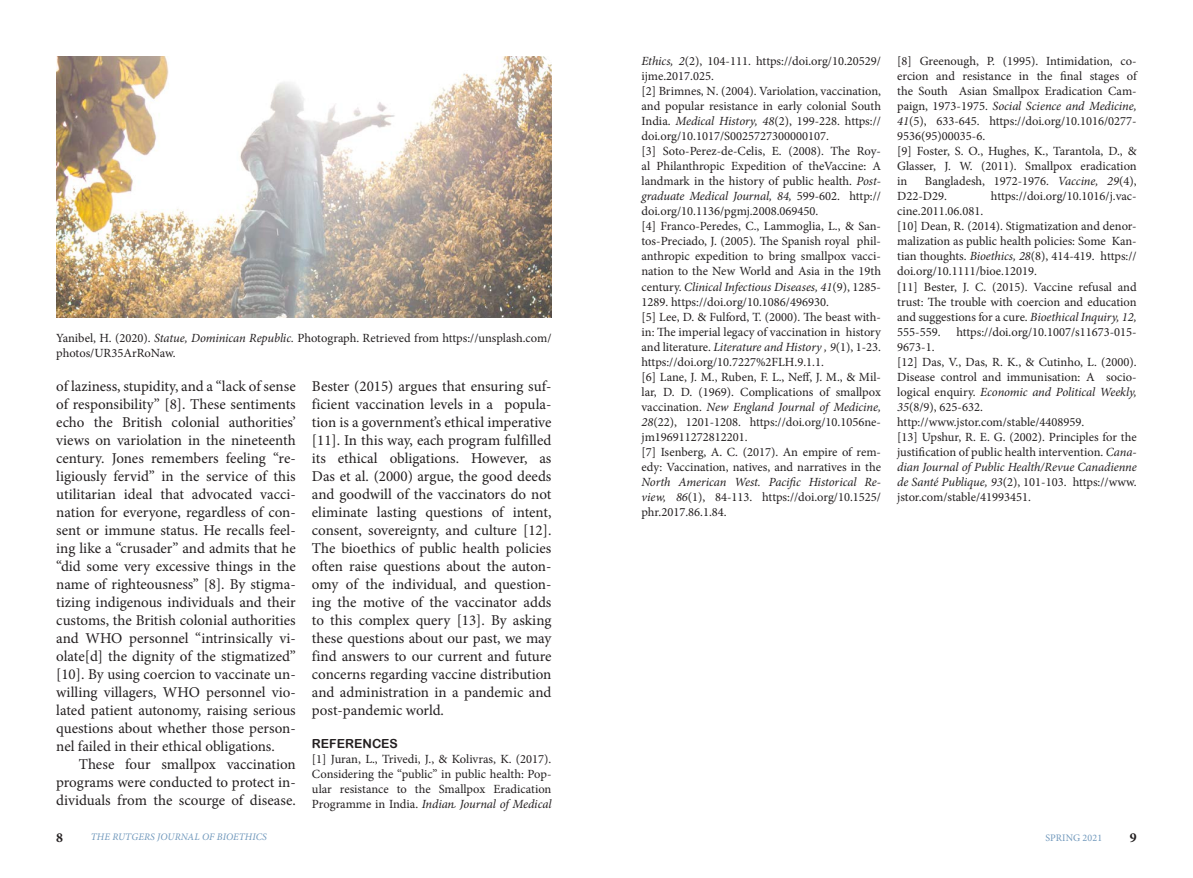
<style>
.page{position:relative;width:1193px;height:878px;background:#fff}
.page>*{position:absolute;margin:0;border:0;box-sizing:border-box;transform-origin:0 0}
.t1{font:15px/18px "Minion Pro";color:#231f20;text-align:justify}
.t2{font:700 13.75px "Minion Pro";color:#231f20}
.t3{font:12.5px/15px "Minion Pro";color:#231f20}
.t4{font:12.5px "Arial Rounded MT Bold";color:#231f20}
.t5{font:italic 10px "Minion Pro";letter-spacing:.01em;color:#7098bc}
.t6{font:10px "Minion Pro";letter-spacing:.01em;color:#7098bc}
.s1{font-style:italic}
</style>
<div class="page">
<img style="left:56px;top:56px;width:495px;height:262px">
<p class="t3" style="left:56px;top:330px;width:497px">Yanibel, H. (2020). <span class="s1">Statue, Dominican Republic.</span> Photograph. Retrieved from https://unsplash.com/ photos/UR35ArRoNaw.</p>
<p class="t1" style="left:56px;top:377px;width:241px">of laziness, stupidity, and a “lack of sense of responsibility” [8]. These sentiments echo the British colonial authorities’ views on variolation in the nineteenth century. Jones remembers feeling “re&shy;ligiously fervid” in the service of this utilitarian ideal that advocated vacci&shy;nation for everyone, regardless of con&shy;sent or immune status. He recalls feel&shy;ing like a “crusader” and admits that he “did some very excessive things in the name of righteousness” [8]. By stigma&shy;tizing indigenous individuals and their customs, the British colonial authorities and WHO personnel “intrinsically vi&shy;olate[d] the dignity of the stigmatized” [10]. By using coercion to vaccinate un&shy;willing villagers, WHO personnel vio&shy;lated patient autonomy, raising serious questions about whether those person&shy;nel failed in their ethical obligations.</p>
<p class="t1" style="left:56px;top:755px;width:241px;text-indent:22px">These four smallpox vaccination programs were conducted to protect in&shy;dividuals from the scourge of disease.</p>
<p class="t1" style="left:312px;top:377px;width:241px">Bester (2015) argues that ensuring suf&shy;ficient vaccination levels in a popula&shy;tion is a government’s ethical imperative [11]. In this way, each program fulfilled its ethical obligations. However, as Das et al. (2000) argue, the good deeds and goodwill of the vaccinators do not eliminate lasting questions of intent, consent, sovereignty, and culture [12].<br>The bioethics of public health policies often raise questions about the auton&shy;omy of the individual, and question&shy;ing the motive of the vaccinator adds to this complex query [13]. By asking these questions about our past, we may find answers to our current and future concerns regarding vaccine distribution and administration in a pandemic and post-pandemic world.</p>
<p class="t4" style="left:312px;top:736px;width:87px">REFERENCES</p>
<p class="t3" style="left:312px;top:751px;width:241px;text-align:justify">[1] Juran, L., Trivedi, J., &amp; Kolivras, K. (2017).<br>Considering the “public” in public health: Pop&shy;ular resistance to the Smallpox Eradication Programme in India. <span class="s1">Indian Journal of Medical</span></p>
<p class="t3" style="left:641px;top:54px;width:241px"><span class="s1">Ethics, 2</span>(2), 104-111. https://doi.org/10.20529/ ijme.2017.025.<br>[2] Brimnes, N. (2004). Variolation, vaccination, and popular resistance in early colonial South India. <span class="s1">Medical History, 48</span>(2), 199-228. https:// doi.org/10.1017/S0025727300000107.<br>[3] Soto-Perez-de-Celis, E. (2008). The Roy&shy;al Philanthropic Expedition of theVaccine: A landmark in the history of public health. <span class="s1">Post&shy;graduate Medical Journal, 84,</span> 599-602. http:// doi.org/10.1136/pgmj.2008.069450.<br>[4] Franco-Peredes, C., Lammoglia, L., &amp; San&shy;tos-Preciado, J. (2005). The Spanish royal phil&shy;anthropic expedition to bring smallpox vacci&shy;nation to the New World and Asia in the 19th century. <span class="s1">Clinical Infectious Diseases, 41</span>(9), 1285- 1289. https://doi.org/10.1086/496930.<br>[5] Lee, D. &amp; Fulford, T. (2000). The beast with&shy;in: The imperial legacy of vaccination in history and literature. <span class="s1">Literature and History , 9</span>(1), 1-23. https://doi.org/10.7227%2FLH.9.1.1.<br>[6] Lane, J. M., Ruben, F. L., Neff, J. M., &amp; Mil&shy;lar, D. D. (1969). Complications of smallpox vaccination. <span class="s1">New England Journal of Medicine, 28</span>(22), 1201-1208. https://doi.org/10.1056ne&shy;jm196911272812201.<br>[7] Isenberg, A. C. (2017). An empire of rem&shy;edy: Vaccination, natives, and narratives in the</p>
<p class="t3" style="left:641px;top:474px;width:241px;text-align:justify"><span class="s1">North American West. Pacific Historical Re&shy;view, 86</span>(1), 84-113. https://doi.org/10.1525/ phr.2017.86.1.84.</p>
<p class="t3" style="left:897px;top:54px;width:241px">[8] Greenough, P. (1995). Intimidation, co&shy;ercion and resistance in the final stages of the South Asian Smallpox Eradication Cam&shy;paign, 1973-1975. <span class="s1">Social Science and Medicine, 41</span>(5), 633-645. https://doi.org/10.1016/0277- 9536(95)00035-6.<br>[9] Foster, S. O., Hughes, K., Tarantola, D., &amp; Glasser, J. W. (2011). Smallpox eradication in</p>
<p class="t3" style="left:897px;top:174px;width:241px;text-indent:28px">Bangladesh, 1972-1976. <span class="s1">Vaccine, 29</span>(4),<br>D22-D29.</p>
<p class="t3" style="left:991px;top:189px;width:147px">https://doi.org/10.1016/j.vac-</p>
<p class="t3" style="left:897px;top:204px;width:241px">cine.2011.06.081.<br>[10] Dean, R. (2014). Stigmatization and denor&shy;malization as public health policies: Some Kan&shy;tian thoughts. <span class="s1">Bioethics, 28</span>(8), 414-419. https:// doi.org/10.1111/bioe.12019.<br>[11] Bester, J. C. (2015). Vaccine refusal and trust: The trouble with coercion and education and suggestions for a cure. <span class="s1">Bioethical Inquiry, 12, </span>555-559.</p>
<p class="t3" style="left:956px;top:324px;width:182px">https://doi.org/10.1007/s11673-015-</p>
<p class="t3" style="left:897px;top:339px;width:241px">9673-1.<br>[12] Das, V., Das, R. K., &amp; Cutinho, L. (2000).<br>Disease control and immunisation: A socio&shy;logical enquiry. <span class="s1">Economic and Political Weekly, 35</span>(8/9), 625-632. http://www.jstor.com/stable/4408959.<br>[13] Upshur, R. E. G. (2002). Principles for the justification of public health intervention. <span class="s1">Cana&shy;dian Journal of Public Health/Revue Canadienne de Santé Publique, 93</span>(2), 101-103. https://www. jstor.com/stable/41993451.</p>
<p class="t2" style="left:56px;top:827px;width:8px">8</p>
<p class="t5" style="left:91px;top:830px;width:178px">THE RUTGERS JOURNAL OF BIOETHICS</p>
<p class="t6" style="left:1045px;top:831px;width:58px">SPRING 2021</p>
<p class="t2" style="left:1129px;top:827px;width:8px">9</p>
</div>
